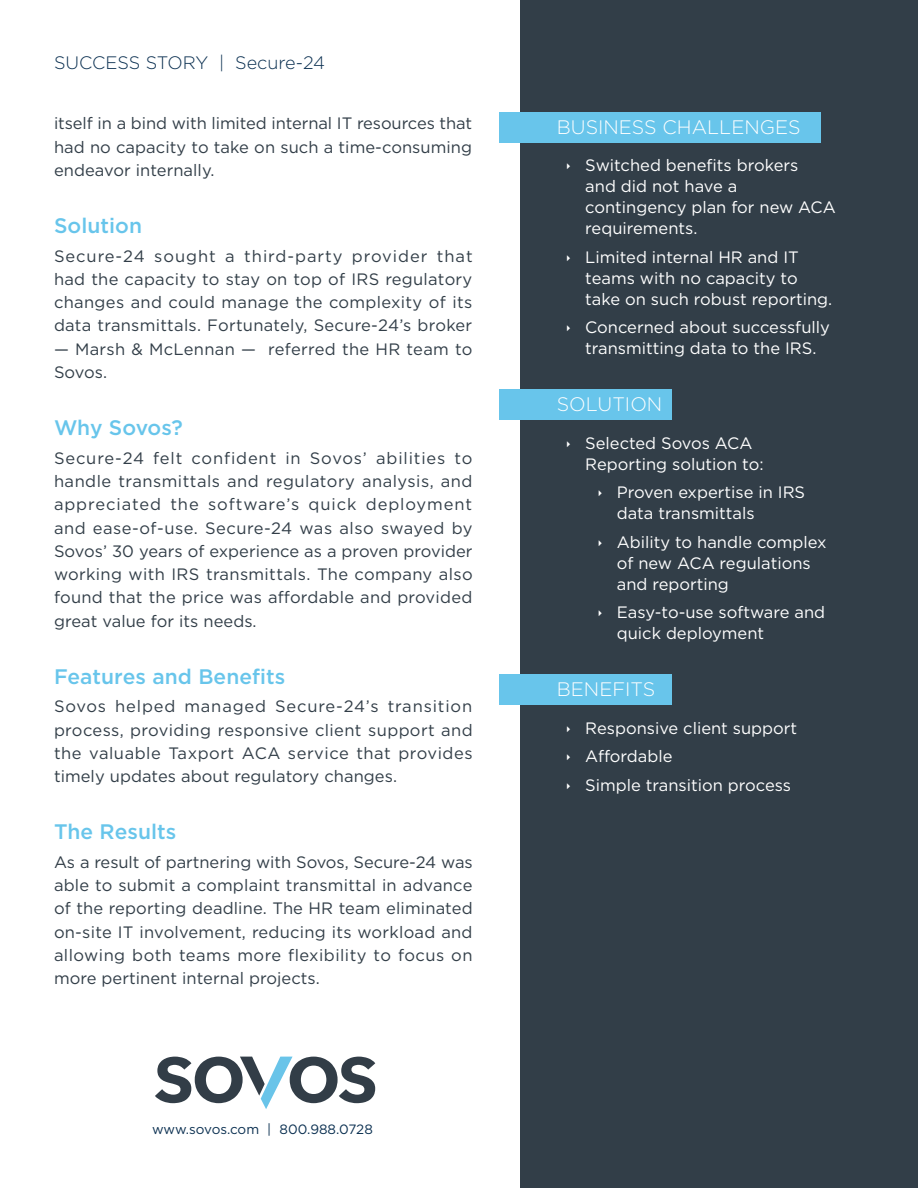
<style>
.page{position:relative;width:918px;height:1188px;background:#fff}
.page>*{position:absolute;margin:0;border:0;box-sizing:border-box;transform-origin:0 0}
.t1{font:500 21px "Gotham";letter-spacing:.005em;color:#68c5eb}
.t2{font:300 19.5px "Gotham";color:#fff}
.t3{font:300 18px "Gotham";color:#0b3051}
.t4{font:16.5px/23.2px "Gotham";letter-spacing:.005em;color:#323e48;text-align:justify}
.t5{font:16.5px/21px "Gotham";color:#fff}
.t6{font:13.5px "Gotham";color:#0b3051}
</style>
<div class="page">
<div style="left:520px;top:0;width:398px;height:1188px;background:#323e48"></div>
<div style="left:500px;top:112px;width:321px;height:31px;background:#68c5eb"></div>
<div style="left:500px;top:389px;width:172px;height:31px;background:#68c5eb"></div>
<div style="left:500px;top:674px;width:172px;height:31px;background:#68c5eb"></div>
<svg style="left:155px;top:1057px;width:220px;height:52px"></svg>
<p class="t3" style="left:54px;top:51px;width:273px">SUCCESS STORY | Secure-24</p>
<p class="t4" style="left:54px;top:112px;width:420px">itself in a bind with limited internal IT resources that had no capacity to take on such a time-consuming endeavor internally.</p>
<p class="t1" style="left:54px;top:212px;width:90px">Solution</p>
<p class="t4" style="left:54px;top:244px;width:420px">Secure-24 sought a third-party provider that had the capacity to stay on top of IRS regulatory changes and could manage the complexity of its data transmittals. Fortunately, Secure-24’s broker</p>
<p class="t4" style="left:54px;top:337px;width:420px">— Marsh &amp; McLennan — referred the HR team to<br>Sovos.</p>
<p class="t1" style="left:54px;top:414px;width:130px">Why Sovos?</p>
<p class="t4" style="left:54px;top:446px;width:420px">Secure-24 felt confident in Sovos’ abilities to handle transmittals and regulatory analysis, and appreciated the software’s quick deployment and ease-of-use. Secure-24 was also swayed by Sovos’ 30 years of experience as a proven provider working with IRS transmittals. The company also found that the price was affordable and provided great value for its needs.</p>
<p class="t1" style="left:54px;top:662px;width:233px">Features and Benefits</p>
<p class="t4" style="left:54px;top:695px;width:420px">Sovos helped managed Secure-24’s transition process, providing responsive client support and the valuable Taxport ACA service that provides timely updates about regulatory changes.</p>
<p class="t1" style="left:54px;top:818px;width:124px">The Results</p>
<p class="t4" style="left:54px;top:850px;width:420px">As a result of partnering with Sovos, Secure-24 was able to submit a complaint transmittal in advance of the reporting deadline. The HR team eliminated on-site IT involvement, reducing its workload and allowing both teams more flexibility to focus on more pertinent internal projects.</p>
<p class="t6" style="left:152px;top:1121px;width:222px">www.sovos.com | 800.988.0728</p>
<p class="t2" style="left:557px;top:115px;width:245px">BUSINESS CHALLENGES</p>
<p class="t5" style="left:585px;top:155px;width:252px">Switched benefits brokers<br>and did not have a contingency plan for new ACA requirements.</p>
<p class="t5" style="left:585px;top:246px;width:248px">Limited internal HR and IT teams with no capacity to take on such robust reporting.</p>
<p class="t5" style="left:585px;top:317px;width:246px">Concerned about successfully transmitting data to the IRS.</p>
<p class="t2" style="left:557px;top:392px;width:107px">SOLUTION</p>
<p class="t5" style="left:585px;top:432px;width:180px">Selected Sovos ACA<br>Reporting solution to:</p>
<p class="t5" style="left:617px;top:482px;width:190px">Proven expertise in IRS data transmittals</p>
<p class="t5" style="left:617px;top:531px;width:211px">Ability to handle complex of new ACA regulations and reporting</p>
<p class="t5" style="left:617px;top:602px;width:210px">Easy-to-use software and quick deployment</p>
<p class="t2" style="left:557px;top:677px;width:100px">BENEFITS</p>
<p class="t5" style="left:585px;top:713px;width:213px;line-height:28.5px">Responsive client support<br>Affordable<br>Simple transition process</p>
</div>
